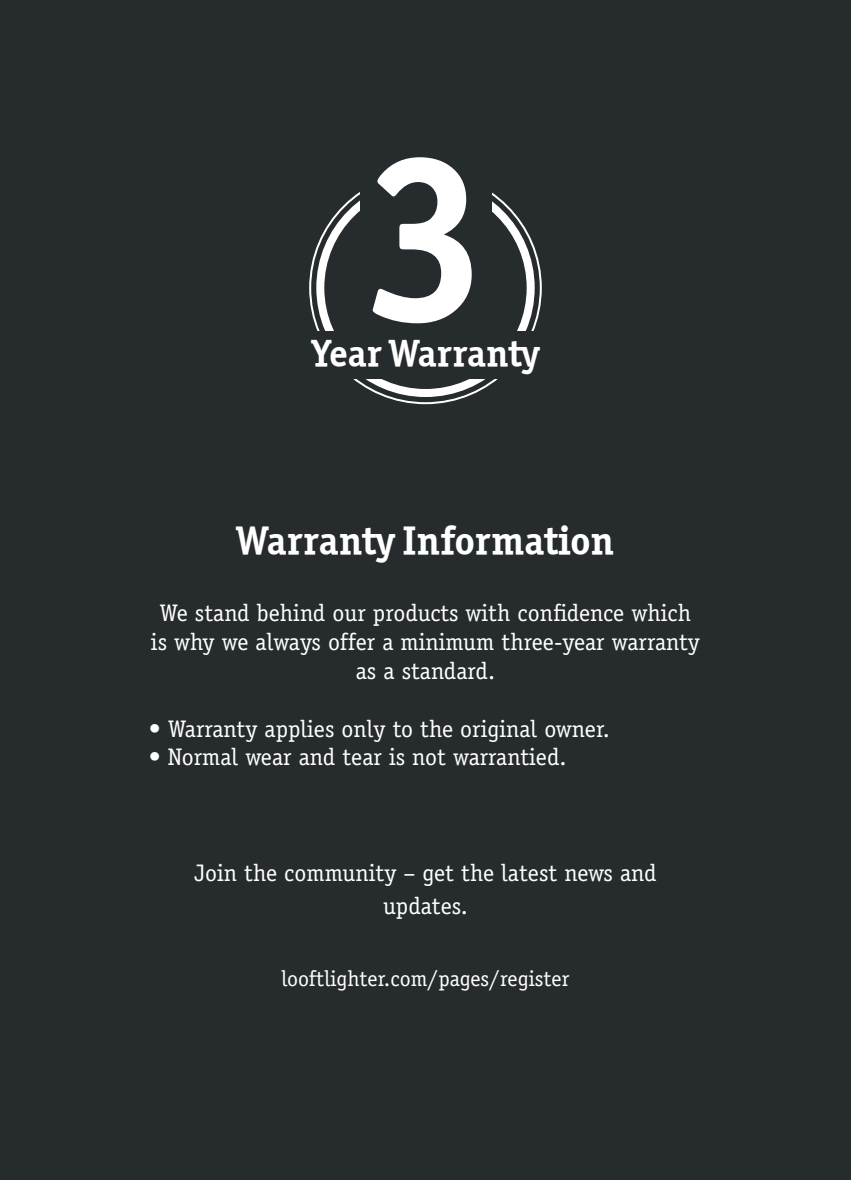
<style>
.page{position:relative;width:851px;height:1180px;background:#fff}
.page>*{position:absolute;margin:0;border:0;box-sizing:border-box;transform-origin:0 0}
.t1{font:236px "Officina Serif ITCTT Bold";color:#fff}
.t2{font:40px "Officina Serif ITCTT Bold";color:#fff}
.t3{font:38px "Officina Serif ITCTT Bold";color:#fff}
.t4{font:24px/28.8px "Officina Serif Std";color:#fff;text-align:center}
.t5{font:22px "Officina Serif Std";color:#fff}
</style>
<div class="page">
<div style="left:0;top:0;width:850px;height:1179px;background:#262b2d"></div>
<div style="left:316px;top:179px;width:218px;height:218px;border:8px solid #fff;border-radius:50%"></div>
<div style="left:287px;top:331px;width:276px;height:47px;background:#262b2d"></div>
<div style="left:359px;top:141px;width:132px;height:187px;background:#262b2d"></div>
<img style="left:850px;top:0;width:1px;height:1179px">
<p class="t1" style="left:362px;top:94px;width:128px">3</p>
<p class="t3" style="left:312px;top:329px;width:229px">Year Warranty</p>
<p class="t2" style="left:237px;top:516px;width:379px">Warranty Information</p>
<p class="t4" style="left:151px;top:599px;width:550px">We stand behind our products with confidence which is why we always offer a minimum three-year warranty as a standard.</p>
<p class="t4" style="left:149px;top:714px;width:462px">• Warranty applies only to the original owner.</p>
<p class="t4" style="left:149px;top:743px;width:419px">• Normal wear and tear is not warrantied.</p>
<p class="t4" style="left:194px;top:855px;width:463px;line-height:33.6px">Join the community – get the latest news and updates.</p>
<p class="t5" style="left:281px;top:965px;width:289px">looftlighter.com/pages/register</p>
</div>
